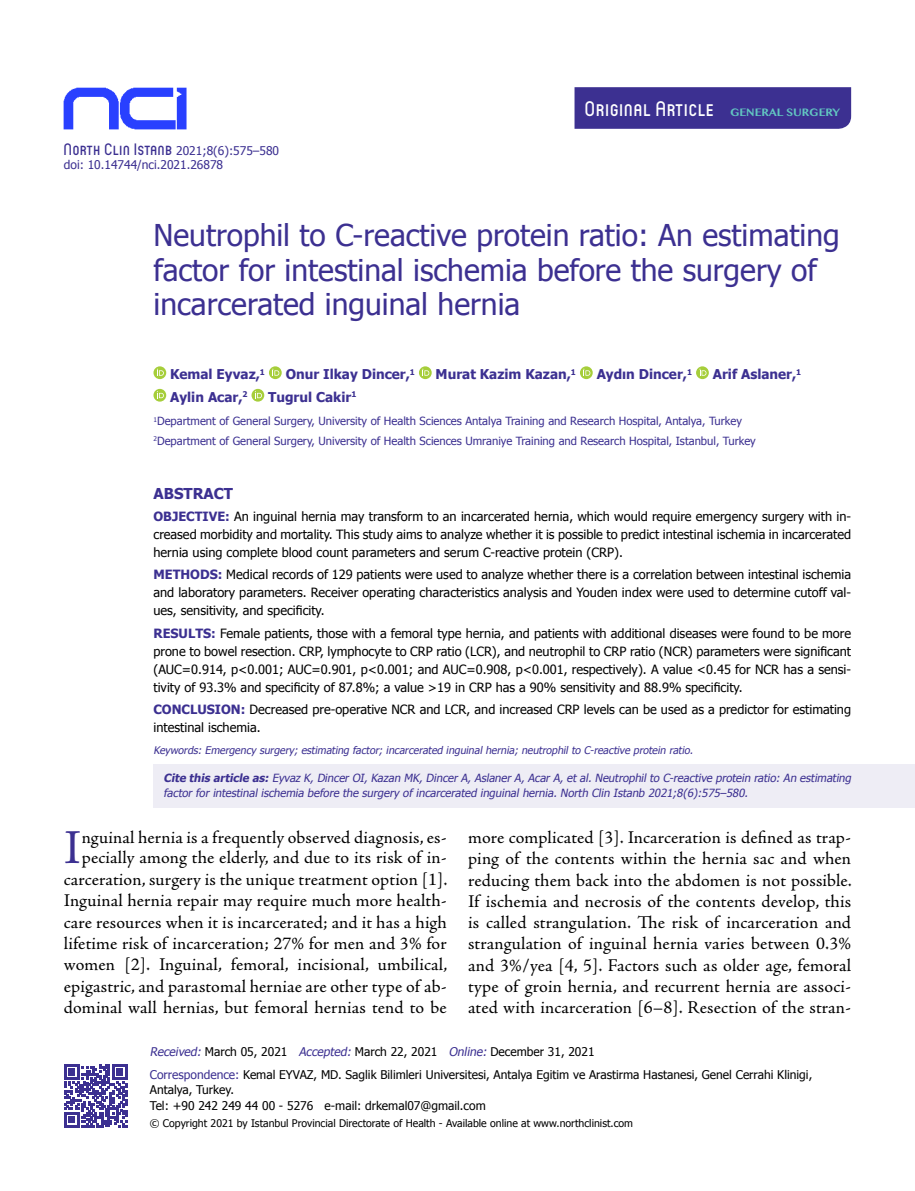
<style>
.page{position:relative;width:915px;height:1191px;background:#fff}
.page>*{position:absolute;margin:0;border:0;box-sizing:border-box;transform-origin:0 0}
.t1{font:48.9px "Adobe Jenson Pro";color:#3c3091}
.t2{font:30px/34.5px "Tahoma";color:#3c3091}
.t3{font:500 21px "Circula";letter-spacing:.055em;color:#fff}
.t4{font:18px/21.3px "Adobe Jenson Pro";letter-spacing:.005em;color:#000;text-align:right}
.t5{font:700 15px "Tahoma";color:#3c3091}
.t6{font:700 13.5px "Tahoma";color:#3c3091}
.t7{font:12.75px/18px "Tahoma";color:#000;text-align:justify}
.t8{font:12px/23px "Tahoma";color:#000}
.t9{font:12px/14.4px "Tahoma";color:#3c3091}
.t10{font:italic 11.25px/15px "Tahoma";letter-spacing:-.01em;color:#3c3091}
.t11{font:11.25px/19.5px "Tahoma";color:#3c3091}
.t12{font:italic 10.5px "Tahoma";color:#3c3091}
.t13{font:10.5px "Tahoma";color:#000}
.s1{font-family:"Circula";font-weight:500;font-size:16.5px}
.s2{font-family:"Tamil MN";font-weight:700;font-size:11.25px;color:#62c6c1}
.s3{font-weight:700;color:#3c3091}
.s4{font-weight:700}
.s5{font-style:italic;color:#3c3091}
.s6{color:#3c3091}
</style>
<div class="page">
<svg style="left:153px;top:366px;width:13px;height:13px"></svg>
<svg style="left:157px;top:369px;width:7px;height:7px"></svg>
<svg style="left:269px;top:366px;width:12px;height:13px"></svg>
<svg style="left:272px;top:369px;width:7px;height:7px"></svg>
<svg style="left:419px;top:366px;width:12px;height:13px"></svg>
<svg style="left:422px;top:369px;width:7px;height:7px"></svg>
<svg style="left:579px;top:366px;width:13px;height:13px"></svg>
<svg style="left:583px;top:369px;width:7px;height:7px"></svg>
<svg style="left:695px;top:366px;width:13px;height:13px"></svg>
<svg style="left:699px;top:369px;width:7px;height:7px"></svg>
<svg style="left:153px;top:389px;width:13px;height:12px"></svg>
<svg style="left:157px;top:391px;width:7px;height:7px"></svg>
<svg style="left:251px;top:389px;width:13px;height:12px"></svg>
<svg style="left:255px;top:391px;width:7px;height:7px"></svg>
<img style="left:63px;top:87px;width:124px;height:42px">
<svg style="left:64px;top:1064px;width:63px;height:63px"></svg>
<div style="left:153px;top:764px;width:761px;height:43px;background:#eeedf5"></div>
<div style="left:574px;top:87px;width:276px;height:42px;background:#3c3091"></div>
<p class="t9" style="left:64px;top:143px;width:217px"><span class="s1">North Clin Istanb</span> 2021;8(6):575–580 doi: 10.14744/nci.2021.26878</p>
<h3 class="t3" style="left:584px;top:96px;width:257px">Orıgınal Article <span class="s2">GENERAL SURGERY</span></h3>
<h2 class="t2" style="left:153px;top:217px;width:687px">Neutrophil to C-reactive protein ratio: An estimating factor for intestinal ischemia before the surgery of incarcerated inguinal hernia</h2>
<p class="t6" style="left:170px;top:365px;width:96px">Kemal Eyvaz,<sup>1</sup></p>
<p class="t6" style="left:285px;top:365px;width:131px">Onur Ilkay Dincer,<sup>1</sup></p>
<p class="t6" style="left:435px;top:365px;width:142px">Murat Kazim Kazan,<sup>1</sup></p>
<p class="t6" style="left:596px;top:365px;width:97px">Aydın Dincer,<sup>1</sup></p>
<p class="t6" style="left:712px;top:365px;width:90px">Arif Aslaner,<sup>1</sup></p>
<p class="t6" style="left:170px;top:387px;width:79px">Aylin Acar,<sup>2</sup></p>
<p class="t6" style="left:268px;top:387px;width:90px">Tugrul Cakir<sup>1</sup></p>
<p class="t11" style="left:153px;top:411px;width:603px"><sup>1</sup>Department of General Surgery, University of Health Sciences Antalya Training and Research Hospital, Antalya, Turkey<br><sup>2</sup>Department of General Surgery, University of Health Sciences Umraniye Training and Research Hospital, Istanbul, Turkey</p>
<p class="t5" style="left:153px;top:483px;width:81px">ABSTRACT</p>
<p class="t7" style="left:153px;top:507px;width:699px"><span class="s3">OBJECTIVE:</span> An inguinal hernia may transform to an incarcerated hernia, which would require emergency surgery with in&shy;creased morbidity and mortality. This study aims to analyze whether it is possible to predict intestinal ischemia in incarcerated hernia using complete blood count parameters and serum C-reactive protein (CRP).</p>
<p class="t7" style="left:153px;top:565px;width:699px"><span class="s3">METHODS:</span> Medical records of 129 patients were used to analyze whether there is a correlation between intestinal ischemia and laboratory parameters. Receiver operating characteristics analysis and Youden index were used to determine cutoff val&shy;ues, sensitivity, and specificity.</p>
<p class="t7" style="left:153px;top:623px;width:699px"><span class="s3">RESULTS:</span> Female patients, those with a femoral type hernia, and patients with additional diseases were found to be more prone to bowel resection. CRP, lymphocyte to CRP ratio (LCR), and neutrophil to CRP ratio (NCR) parameters were significant (AUC=0.914, p&lt;0.001; AUC=0.901, p&lt;0.001; and AUC=0.908, p&lt;0.001, respectively). A value &lt;0.45 for NCR has a sensi&shy;tivity of 93.3% and specificity of 87.8%; a value &gt;19 in CRP has a 90% sensitivity and 88.9% specificity.</p>
<p class="t7" style="left:153px;top:700px;width:699px"><span class="s3">CONCLUSION:</span> Decreased pre-operative NCR and LCR, and increased CRP levels can be used as a predictor for estimating intestinal ischemia.</p>
<p class="t12" style="left:153px;top:743px;width:543px">Keywords: Emergency surgery; estimating factor; incarcerated inguinal hernia; neutrophil to C-reactive protein ratio.</p>
<p class="t10" style="left:163px;top:770px;width:691px"><span class="s4">Cite this article as:</span> Eyvaz K, Dincer OI, Kazan MK, Dincer A, Aslaner A, Acar A, et al. Neutrophil to C-reactive protein ratio: An estimating factor for intestinal ischemia before the surgery of incarcerated inguinal hernia. North Clin Istanb 2021;8(6):575–580.</p>
<p class="t4" style="left:64px;top:827px;width:385px">nguinal hernia is a frequently observed diagnosis, es&shy;pecially among the elderly, and due to its risk of in&shy;carceration, surgery is the unique treatment option [1].<br>Inguinal hernia repair may require much more health&shy;care resources when it is incarcerated; and it has a high lifetime risk of incarceration; 27% for men and 3% for women [2]. Inguinal, femoral, incisional, umbilical, epigastric, and parastomal herniae are other type of ab&shy;dominal wall hernias, but femoral hernias tend to be</p>
<p class="t4" style="left:468px;top:827px;width:385px;text-align:justify">more complicated [3]. Incarceration is defined as trap&shy;ping of the contents within the hernia sac and when reducing them back into the abdomen is not possible.<br>If ischemia and necrosis of the contents develop, this is called strangulation. The risk of incarceration and strangulation of inguinal hernia varies between 0.3% and 3%/yea [4, 5]. Factors such as older age, femoral type of groin hernia, and recurrent hernia are associ&shy;ated with incarceration [6–8]. Resection of the stran-</p>
<h1 class="t1" style="left:64px;top:820px;width:19px">I</h1>
<p class="t8" style="left:150px;top:1040px;width:663px"><span class="s5">Received:</span> March 05, 2021 <span class="s5">Accepted:</span>March 22, 2021 <span class="s5">Online:</span> December 31, 2021<br><span class="s6">Correspondence:</span> Kemal EYVAZ, MD. Saglik Bilimleri Universitesi, Antalya Egitim ve Arastirma Hastanesi, Genel Cerrahi Klinigi,</p>
<p class="t8" style="left:150px;top:1080px;width:337px;line-height:16.5px">Antalya, Turkey.<br>Tel: +90 242 249 44 00 - 5276 e-mail: drkemal07@gmail.com</p>
<p class="t13" style="left:150px;top:1116px;width:484px">© Copyright 2021 by Istanbul Provincial Directorate of Health - Available online at www.northclinist.com</p>
</div>
